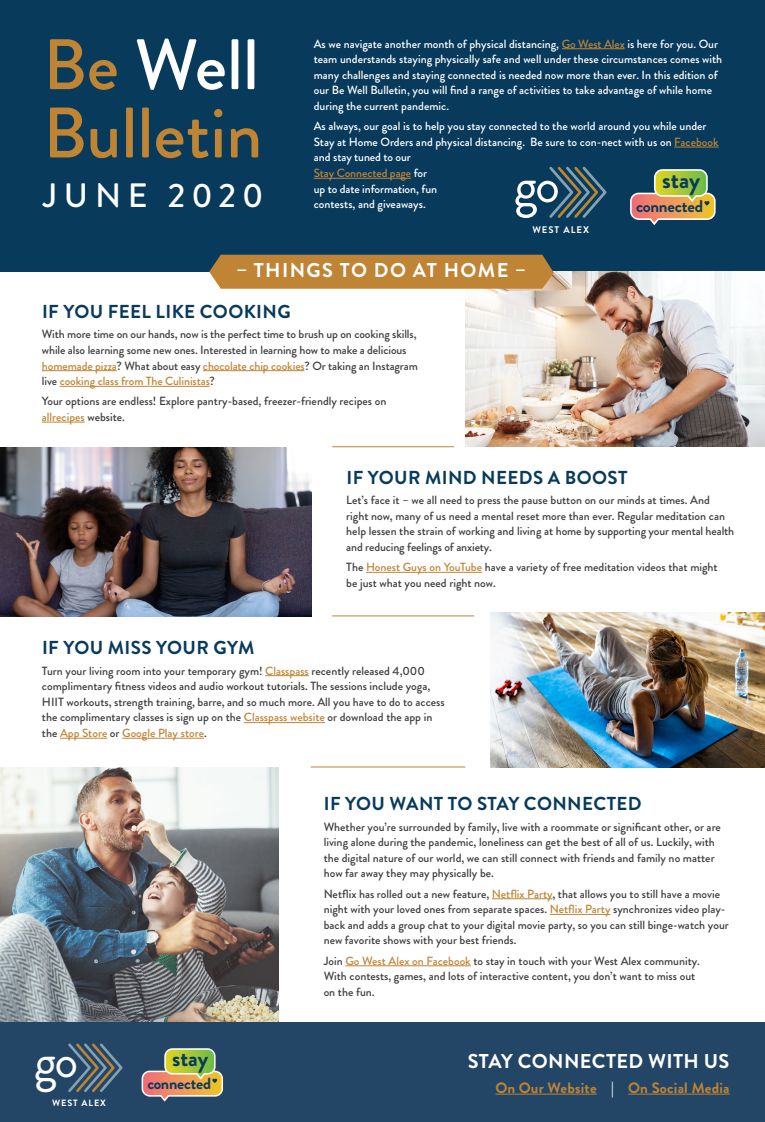
<style>
.page{position:relative;width:765px;height:1122px;background:#fff}
.page>*{position:absolute;margin:0;border:0;box-sizing:border-box;transform-origin:0 0}
.t1{font:500 71.25px/68.2px "Brandon Grotesque";color:#c08435}
.t2{font:51.88px "Brandon Grotesque";color:#fff}
.t3{font:49.38px "Brandon Grotesque";color:#fff}
.t4{font:500 33.75px "Brandon Grotesque";letter-spacing:.19em;color:#fff}
.t5{font:700 23.88px "Brandon Grotesque";color:#083a5c}
.t6{font:700 22.75px "Brandon Grotesque";color:#083a5c}
.t7{font:700 20px "Brandon Grotesque";letter-spacing:.02em;color:#fff}
.t8{font:700 20px "Brandon Grotesque";letter-spacing:.07em;color:#fff}
.t9{font:700 18.75px "Brandon Grotesque";letter-spacing:.02em;color:#083a5c}
.t10{font:700 16.88px "Brandon Grotesque";letter-spacing:-.01em;color:#083a5c}
.t11{font:700 16.12px "Brandon Grotesque";letter-spacing:-.01em;color:#083a5c}
.t12{font:700 15px "Brandon Grotesque";letter-spacing:.015em;color:#c08435}
.t13{font:500 11.88px/15.6px "Brandon Grotesque";color:#3e3e3f}
.t14{font:500 11.88px/15.6px "Brandon Grotesque";color:#fff}
.t15{font:700 9.5px "Brandon Grotesque";letter-spacing:.1em;color:#fff}
.t16{font:700 9.12px "Brandon Grotesque";letter-spacing:.1em;color:#fff}
.s1{color:#fff}
.s2{color:#c08435}
</style>
<div class="page">
<div style="left:0;top:0;width:765px;height:272px;background:#083a5c"></div>
<hr style="left:562px;top:48px;width:63px;height:1px;background:#c08435">
<hr style="left:674px;top:147px;width:45px;height:1px;background:#c08435">
<hr style="left:314px;top:178px;width:97px;height:1px;background:#c08435">
<img style="left:0;top:447px;width:311px;height:169px">
<img style="left:465px;top:272px;width:300px;height:175px">
<hr style="left:42px;top:370px;width:75px;height:1px;background:#c08435">
<hr style="left:203px;top:370px;width:102px;height:1px;background:#c08435">
<hr style="left:60px;top:386px;width:150px;height:1px;background:#c08435">
<hr style="left:42px;top:422px;width:43px;height:1px;background:#c08435">
<hr style="left:332px;top:446px;width:122px;height:1px;background:#c08435">
<img style="left:0;top:767px;width:278px;height:256px">
<div style="left:209px;top:255px;width:345px;height:34px;background:#c08435"></div>
<div style="left:0;top:1023px;width:765px;height:98px;background:#244666"></div>
<hr style="left:495px;top:1093px;width:102px;height:1px;background:#c08435">
<hr style="left:628px;top:1093px;width:102px;height:1px;background:#c08435">
<hr style="left:366px;top:572px;width:116px;height:1px;background:#c08435">
<hr style="left:265px;top:675px;width:44px;height:1px;background:#c08435">
<hr style="left:244px;top:722px;width:81px;height:1px;background:#c08435">
<hr style="left:60px;top:738px;width:47px;height:1px;background:#c08435">
<hr style="left:122px;top:738px;width:82px;height:1px;background:#c08435">
<hr style="left:492px;top:898px;width:60px;height:1px;background:#c08435">
<hr style="left:550px;top:914px;width:61px;height:1px;background:#c08435">
<hr style="left:345px;top:965px;width:126px;height:1px;background:#c08435">
<img style="left:491px;top:612px;width:274px;height:155px">
<hr style="left:332px;top:615px;width:142px;height:1px;background:#c08435">
<hr style="left:311px;top:766px;width:154px;height:1px;background:#c08435">
<svg style="left:549px;top:166px;width:58px;height:52px"></svg>
<svg style="left:630px;top:169px;width:86px;height:56px"></svg>
<svg style="left:68px;top:1043px;width:55px;height:49px"></svg>
<svg style="left:142px;top:1048px;width:81px;height:53px"></svg>
<p class="t1" style="left:43px;top:32px;width:221px">Be <span class="s1">Well<br></span>Bulletin</p>
<p class="t4" style="left:43px;top:172px;width:222px">JUNE 2020</p>
<p class="t14" style="left:314px;top:36px;width:410px">As we navigate another month of physical distancing, <span class="s2">Go West Alex</span> is here for you. Our team understands staying physically safe and well under these circumstances comes with many challenges and staying connected is needed now more than ever. In this edition of our Be Well Bulletin, you will find a range of activities to take advantage of while home during the current pandemic.</p>
<p class="t14" style="left:314px;top:118px;width:406px">As always, our goal is to help you stay connected to the world around you while under Stay at Home Orders and physical distancing. Be sure to con-nect with us on <span class="s2">Facebook </span>and stay tuned to our<br><span class="s2">Stay Connected page</span> for<br>up to date information, fun<br>contests, and giveaways.</p>
<p class="t5" style="left:662px;top:163px;width:40px">stay</p>
<p class="t10" style="left:636px;top:194px;width:68px">connected</p>
<p class="t2" style="left:514px;top:148px;width:48px">go</p>
<p class="t15" style="left:532px;top:223px;width:58px">WEST ALEX</p>
<p class="t8" style="left:237px;top:256px;width:291px">– THINGS TO DO AT HOME –</p>
<p class="t9" style="left:42px;top:298px;width:250px">IF YOU FEEL LIKE COOKING</p>
<p class="t13" style="left:42px;top:326px;width:378px">With more time on our hands, now is the perfect time to brush up on cooking skills, while also learning some new ones. Interested in learning how to make a delicious <span class="s2">homemade pizza</span>? What about easy <span class="s2">chocolate chip cookies</span>? Or taking an Instagram live <span class="s2">cooking class from The Culinistas</span>?</p>
<p class="t13" style="left:42px;top:393px;width:346px">Your options are endless! Explore pantry-based, freezer-friendly recipes on <span class="s2">allrecipes</span> website.</p>
<p class="t9" style="left:346px;top:464px;width:282px">IF YOUR MIND NEEDS A BOOST</p>
<p class="t13" style="left:346px;top:492px;width:389px">Let’s face it – we all need to press the pause button on our minds at times. And right now, many of us need a mental reset more than ever. Regular meditation can help lessen the strain of working and living at home by supporting your mental health and reducing feelings of anxiety.</p>
<p class="t13" style="left:346px;top:559px;width:373px">The <span class="s2">Honest Guys on YouTube</span> have a variety of free meditation videos that might be just what you need right now.</p>
<p class="t9" style="left:42px;top:635px;width:214px">IF YOU MISS YOUR GYM</p>
<p class="t13" style="left:42px;top:662px;width:404px">Turn your living room into your temporary gym! <span class="s2">Classpass</span> recently released 4,000 complimentary fitness videos and audio workout tutorials. The sessions include yoga, HIIT workouts, strength training, barre, and so much more. All you have to do to access the complimentary classes is sign up on the <span class="s2">Classpass website</span> or download the app in the <span class="s2">App Store</span> or <span class="s2">Google Play store</span>.</p>
<p class="t3" style="left:34px;top:1026px;width:45px">go</p>
<p class="t16" style="left:52px;top:1096px;width:55px">WEST ALEX</p>
<p class="t6" style="left:172px;top:1042px;width:38px">stay</p>
<p class="t11" style="left:148px;top:1072px;width:65px">connected</p>
<p class="t9" style="left:324px;top:791px;width:319px">IF YOU WANT TO STAY CONNECTED</p>
<p class="t13" style="left:324px;top:818px;width:399px">Whether you’re surrounded by family, live with a roommate or significant other, or are living alone during the pandemic, loneliness can get the best of all of us. Luckily, with the digital nature of our world, we can still connect with friends and family no matter how far away they may physically be.</p>
<p class="t13" style="left:324px;top:885px;width:407px">Netflix has rolled out a new feature, <span class="s2">Netflix Party</span>, that allows you to still have a movie night with your loved ones from separate spaces. <span class="s2">Netflix Party</span> synchronizes video play&shy;back and adds a group chat to your digital movie party, so you can still binge-watch your new favorite shows with your best friends.</p>
<p class="t13" style="left:324px;top:952px;width:378px">Join <span class="s2">Go West Alex on Facebook</span> to stay in touch with your West Alex community.<br>With contests, games, and lots of interactive content, you don’t want to miss out on the fun.</p>
<p class="t7" style="left:468px;top:1047px;width:263px">STAY CONNECTED WITH US</p>
<p class="t12" style="left:495px;top:1076px;width:236px">On Our Website <span class="s1">|</span> On Social Media</p>
</div>
